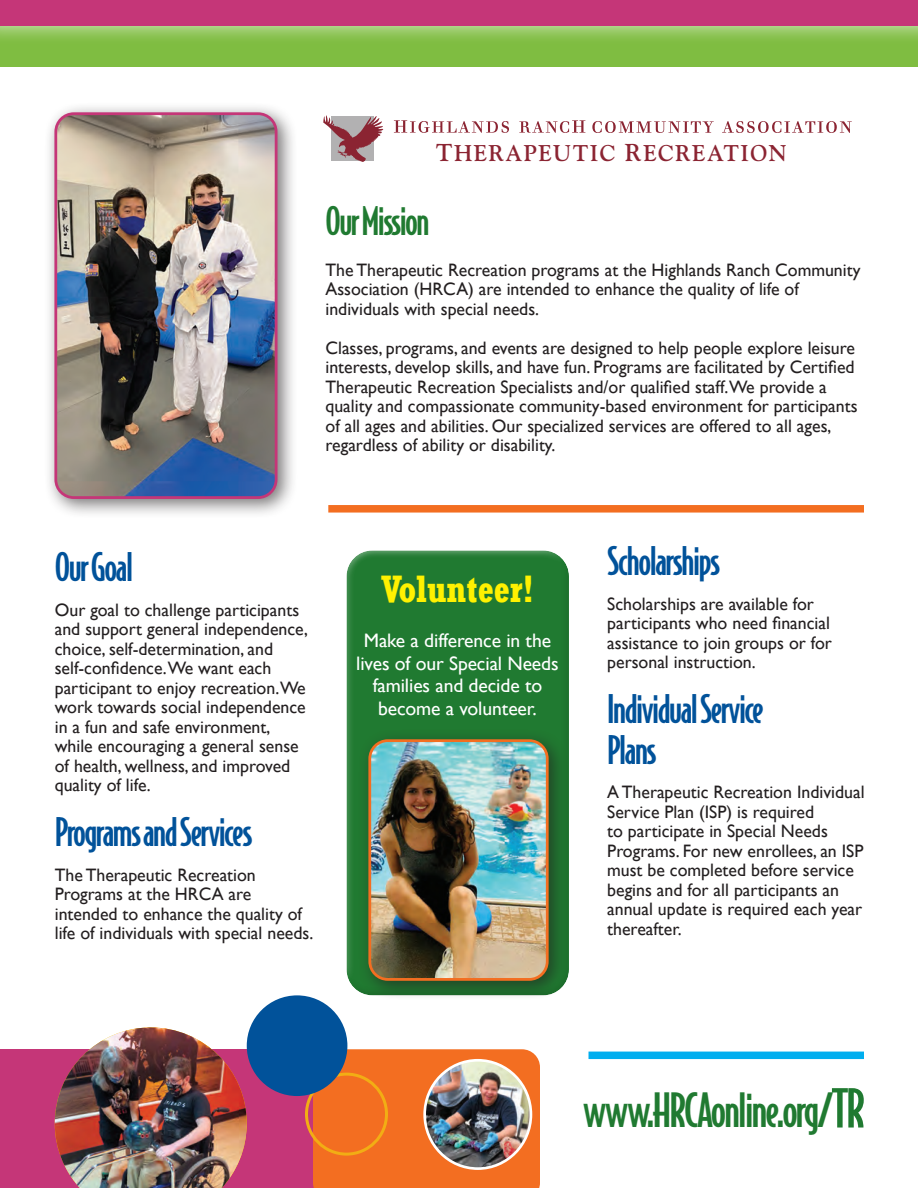
<style>
.page{position:relative;width:918px;height:1188px;background:#fff}
.page>*{position:absolute;margin:0;border:0;box-sizing:border-box;transform-origin:0 0}
.t1{font:500 44.85px "Bodega Sans";letter-spacing:-.04em;color:#207a31}
.t2{font:500 37.5px/40.5px "Bodega Sans";letter-spacing:-.04em;color:#01529a}
.t3{font:500 37.5px "Bodega Sans";letter-spacing:-.04em;color:#207a31}
.t4{font:700 condensed 37.5px "Rockwell";color:#fff101}
.t5{font:700 22.65px "Goudy";letter-spacing:.065em;color:#8b2432;scale:.96 1}
.t6{font:19.5px/22.5px "Gill Sans";letter-spacing:-.005em;color:#fff;text-align:center}
.t7{font:18px/19.5px "Gill Sans";color:#231f20}
.s1{font-size:24.3px}
.s2{font-size:51px}
</style>
<div class="page">
<div style="left:0;top:1049px;width:313px;height:139px;background:#c53678"></div>
<div style="left:313px;top:1049px;width:227px;height:139px;background:#f36e21"></div>
<svg style="left:323px;top:115px;width:60px;height:47px"></svg>
<svg style="left:394px;top:120px;width:115px;height:13px"></svg>
<svg style="left:519px;top:120px;width:66px;height:13px"></svg>
<svg style="left:592px;top:121px;width:122px;height:12px"></svg>
<svg style="left:722px;top:121px;width:130px;height:12px"></svg>
<div style="left:44px;top:102px;width:254px;height:417px;background:#231f20;opacity:.6"></div>
<img style="left:56px;top:114px;width:220px;height:384px">
<div style="left:54px;top:112px;width:224px;height:387px;border:3px solid #c53678;border-radius:18px"></div>
<div style="left:0;top:21px;width:918px;height:46px;background:#7fbd41"></div>
<div style="left:0;top:0;width:918px;height:45px;background:#fff;opacity:.75"></div>
<div style="left:0;top:0;width:918px;height:26px;background:#c53678"></div>
<div style="left:344px;top:555px;width:235px;height:441px;background:#231f20;opacity:.2"></div>
<div style="left:358px;top:729px;width:211px;height:272px;background:#231f20;opacity:.6"></div>
<img style="left:370px;top:741px;width:177px;height:238px">
<div style="left:368px;top:739px;width:181px;height:242px;border:3px solid #f36e21;border-radius:18px"></div>
<div style="left:328px;top:505px;width:536px;height:8px;background:#f36e21"></div>
<div style="left:589px;top:1052px;width:275px;height:7px;background:#00aeef"></div>
<div style="left:305px;top:1073px;width:83px;height:83px;border:3px solid #f2ad14;border-radius:50%"></div>
<img style="left:55px;top:1027px;width:192px;height:161px">
<img style="left:425px;top:1061px;width:106px;height:108px">
<div style="left:423px;top:1059px;width:109px;height:111px;border:3px solid #fff;border-radius:50%"></div>
<div style="left:247px;top:995px;width:100px;height:101px;background:#01529a;border-radius:50%"></div>
<p class="t5" style="left:436px;top:139px;width:367px"><span class="s1">T</span>HERAPEUTIC <span class="s1">R</span>ECREATION</p>
<p class="t3" style="left:326px;top:199px;width:106px">Our Mission</p>
<p class="t7" style="left:326px;top:260px;width:536px">The Therapeutic Recreation programs at the Highlands Ranch Community</p>
<p class="t7" style="left:326px;top:280px;width:475px">Association (HRCA) are intended to enhance the quality of life of individuals with special needs.</p>
<p class="t7" style="left:326px;top:338px;width:531px">Classes, programs, and events are designed to help people explore leisure</p>
<p class="t7" style="left:326px;top:358px;width:531px">interests, develop skills, and have fun. Programs are facilitated by Certified</p>
<p class="t7" style="left:326px;top:377px;width:534px">Therapeutic Recreation Specialists and/or qualified staff.We provide a quality and compassionate community-based environment for participants of all ages and abilities. Our specialized services are offered to all ages, regardless of ability or disability.</p>
<p class="t2" style="left:55px;top:546px;width:80px">Our Goal</p>
<p class="t7" style="left:55px;top:600px;width:255px">Our goal to challenge participants and support general independence, choice, self-determination, and self-confidence.We want each participant to enjoy recreation.We work towards social independence in a fun and safe environment, while encouraging a general sense of health, wellness, and improved quality of life.</p>
<p class="t2" style="left:55px;top:811px;width:199px">Programs and Services</p>
<p class="t7" style="left:55px;top:865px;width:260px">The Therapeutic Recreation<br>Programs at the HRCA are intended to enhance the quality of life of individuals with special needs.</p>
<h2 class="t4" style="left:381px;top:567px;width:154px">Volunteer!</h2>
<p class="t6" style="left:356px;top:630px;width:204px">Make a difference in the lives of our Special Needs families and decide to become a volunteer.</p>
<p class="t2" style="left:607px;top:540px;width:114px">Scholarships</p>
<p class="t7" style="left:607px;top:594px;width:226px">Scholarships are available for participants who need financial assistance to join groups or for personal instruction.</p>
<p class="t2" style="left:607px;top:688px;width:158px">Individual Service<br>Plans</p>
<p class="t7" style="left:607px;top:783px;width:259px">A Therapeutic Recreation Individual<br>Service Plan (ISP) is required<br>to participate in Special Needs<br>Programs. For new enrollees, an ISP must be completed before service begins and for all participants an annual update is required each year thereafter.</p>
<p class="t1" style="left:583px;top:1083px;width:283px">www.HRCAonline.org/<span class="s2">TR</span></p>
</div>
